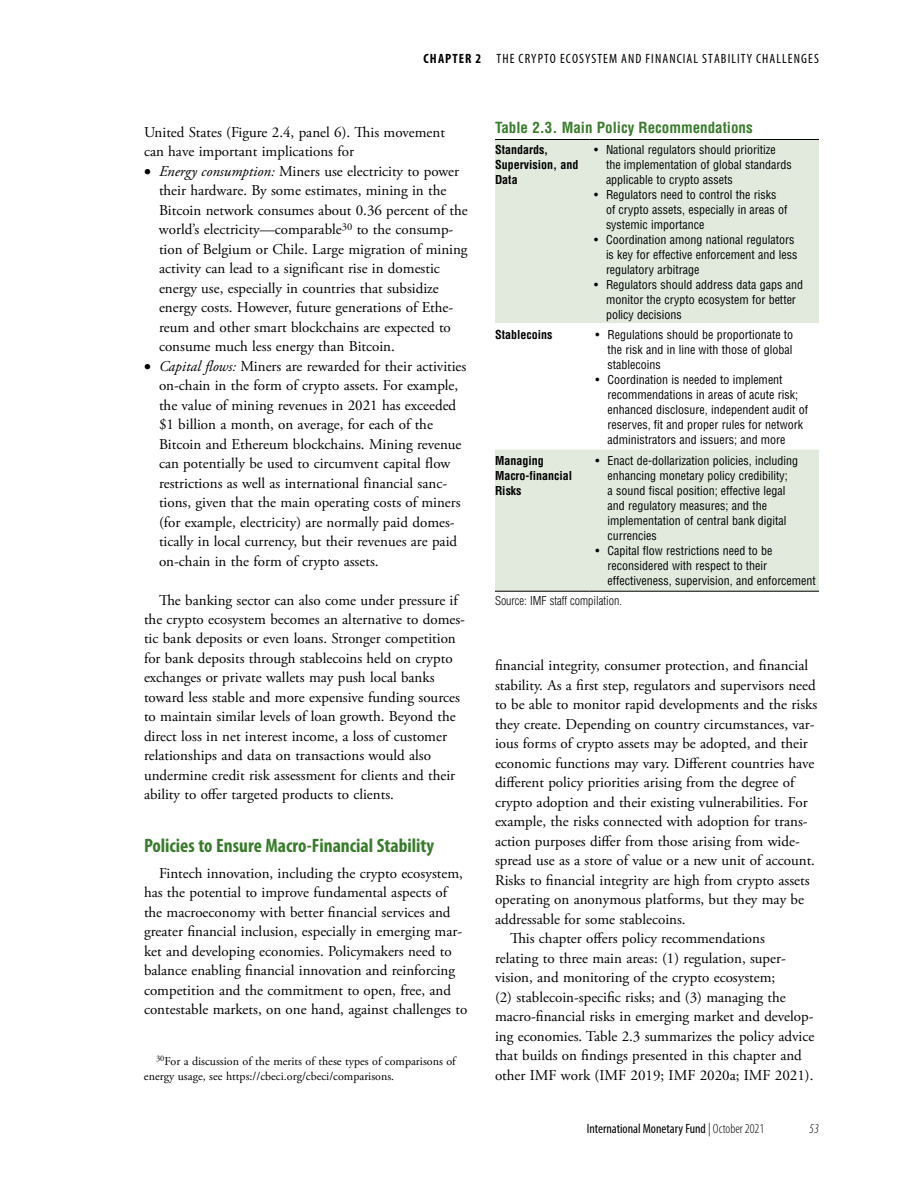
<style>
.page{position:relative;width:918px;height:1188px;background:#fff}
.page>*{position:absolute;margin:0;border:0;box-sizing:border-box;transform-origin:0 0}
.t1{font:700 condensed 19.5px "Myriad Pro";color:#387c2b}
.t2{font:15px/19.5px "Adobe Garamond Pro";color:#000}
.t3{font:700 condensed 15px "Helvetica";color:#387c2b}
.t4{font:condensed 13.5px "Myriad Pro";letter-spacing:.08em;color:#000}
.t5{font:condensed 13.5px "Myriad Pro";color:#000}
.t6{font:italic 300 condensed 13.5px "Myriad Pro";color:#000}
.t7{font:condensed 12px/15px "Helvetica";color:#000}
.t8{font:12px/15px "Adobe Garamond Pro";color:#000}
.t9{font:700 condensed 12px/15px "Helvetica";color:#000}
.t10{font:300 condensed 12px "Helvetica";color:#000}
.s1{font-weight:700}
.s2{font-style:italic}
.s3{font-weight:300}
</style>
<div class="page">
<svg style="left:495px;top:140px;width:324px;height:451px;fill:#e2eade"></svg>
<hr style="left:495px;top:139px;width:95px;height:1px;background:#000">
<hr style="left:590px;top:139px;width:229px;height:1px;background:#000">
<hr style="left:495px;top:591px;width:95px;height:1px;background:#000">
<hr style="left:590px;top:591px;width:229px;height:1px;background:#000">
<p class="t4" style="left:424px;top:50px;width:397px"><span class="s1">CHAPTER 2</span> THE CRYPTO ECOSYSTEM AND FINANCIAL STABILITY CHALLENGES</p>
<p class="t2" style="left:144px;top:123px;width:302px">United States (Figure 2.4, panel 6). This movement can have important implications for</p>
<p class="t2" style="left:159px;top:162px;width:310px;text-indent:-15px">• <span class="s2">Energy consumption:</span> Miners use electricity to power their hardware. By some estimates, mining in the Bitcoin network consumes about 0.36 percent of the world’s electricity—comparable<sup>30</sup> to the consump&shy;tion of Belgium or Chile. Large migration of mining activity can lead to a significant rise in domestic energy use, especially in countries that subsidize energy costs. However, future generations of Ethe&shy;reum and other smart blockchains are expected to consume much less energy than Bitcoin.</p>
<p class="t2" style="left:159px;top:357px;width:309px;text-indent:-15px">• <span class="s2">Capital flows:</span> Miners are rewarded for their activities on-chain in the form of crypto assets. For example, the value of mining revenues in 2021 has exceeded $1 billion a month, on average, for each of the Bitcoin and Ethereum blockchains. Mining revenue can potentially be used to circumvent capital flow restrictions as well as international financial sanc&shy;tions, given that the main operating costs of miners (for example, electricity) are normally paid domes&shy;tically in local currency, but their revenues are paid on-chain in the form of crypto assets.</p>
<p class="t2" style="left:144px;top:591px;width:323px;text-indent:15px">The banking sector can also come under pressure if the crypto ecosystem becomes an alternative to domes&shy;tic bank deposits or even loans. Stronger competition for bank deposits through stablecoins held on crypto exchanges or private wallets may push local banks toward less stable and more expensive funding sources to maintain similar levels of loan growth. Beyond the direct loss in net interest income, a loss of customer relationships and data on transactions would also undermine credit risk assessment for clients and their ability to offer targeted products to clients.</p>
<h1 class="t1" style="left:144px;top:835px;width:292px">Policies to Ensure Macro-Financial Stability</h1>
<p class="t2" style="left:144px;top:864px;width:325px;text-indent:15px">Fintech innovation, including the crypto ecosystem, has the potential to improve fundamental aspects of the macroeconomy with better financial services and greater financial inclusion, especially in emerging mar&shy;ket and developing economies. Policymakers need to balance enabling financial innovation and reinforcing competition and the commitment to open, free, and contestable markets, on one hand, against challenges to</p>
<p class="t8" style="left:144px;top:1054px;width:313px;text-indent:12px"><sup>30</sup>For a discussion of the merits of these types of comparisons of energy usage, see https://cbeci.org/cbeci/comparisons.</p>
<p class="t3" style="left:495px;top:119px;width:259px">Table 2.3. Main Policy Recommendations</p>
<p class="t9" style="left:495px;top:142px;width:85px">Standards,<br>Supervision, and<br>Data</p>
<p class="t7" style="left:606px;top:142px;width:187px;text-indent:-12px">• National regulators should prioritize the implementation of global standards applicable to crypto assets</p>
<p class="t7" style="left:606px;top:187px;width:183px;text-indent:-12px">• Regulators need to control the risks of crypto assets, especially in areas of systemic importance</p>
<p class="t7" style="left:606px;top:232px;width:193px;text-indent:-12px">• Coordination among national regulators is key for effective enforcement and less regulatory arbitrage</p>
<p class="t7" style="left:606px;top:277px;width:199px;text-indent:-12px">• Regulators should address data gaps and monitor the crypto ecosystem for better policy decisions</p>
<p class="t9" style="left:495px;top:327px;width:59px">Stablecoins</p>
<p class="t7" style="left:608px;top:327px;width:187px;text-align:justify;text-indent:-12px">• Regulations should be proportionate to the risk and in line with those of global stablecoins</p>
<p class="t7" style="left:608px;top:372px;width:202px;text-indent:-12px">• Coordination is needed to implement recommendations in areas of acute risk; enhanced disclosure, independent audit of reserves, fit and proper rules for network administrators and issuers; and more</p>
<p class="t9" style="left:495px;top:453px;width:79px">Managing<br>Macro-financial<br>Risks</p>
<p class="t7" style="left:608px;top:453px;width:192px;text-indent:-12px">• Enact de-dollarization policies, including enhancing monetary policy credibility;<br>a sound fiscal position; effective legal and regulatory measures; and the implementation of central bank digital currencies</p>
<p class="t7" style="left:608px;top:543px;width:210px;text-indent:-12px">• Capital flow restrictions need to be reconsidered with respect to their effectiveness, supervision, and enforcement</p>
<p class="t10" style="left:495px;top:594px;width:129px">Source: IMF staff compilation.</p>
<p class="t2" style="left:495px;top:657px;width:315px">financial integrity, consumer protection, and financial</p>
<p class="t2" style="left:495px;top:676px;width:322px">stability. As a first step, regulators and supervisors need</p>
<p class="t2" style="left:495px;top:696px;width:324px">to be able to monitor rapid developments and the risks</p>
<p class="t2" style="left:495px;top:715px;width:321px">they create. Depending on country circumstances, var-</p>
<p class="t2" style="left:495px;top:735px;width:314px">ious forms of crypto assets may be adopted, and their</p>
<p class="t2" style="left:495px;top:754px;width:321px">economic functions may vary. Different countries have</p>
<p class="t2" style="left:495px;top:774px;width:301px">different policy priorities arising from the degree of</p>
<p class="t2" style="left:495px;top:793px;width:314px">crypto adoption and their existing vulnerabilities. For</p>
<p class="t2" style="left:495px;top:813px;width:314px">example, the risks connected with adoption for trans-</p>
<p class="t2" style="left:495px;top:832px;width:306px">action purposes differ from those arising from wide-</p>
<p class="t2" style="left:495px;top:852px;width:322px">spread use as a store of value or a new unit of account.</p>
<p class="t2" style="left:495px;top:871px;width:316px">Risks to financial integrity are high from crypto assets</p>
<p class="t2" style="left:495px;top:891px;width:311px">operating on anonymous platforms, but they may be</p>
<p class="t2" style="left:495px;top:910px;width:192px">addressable for some stablecoins.</p>
<p class="t2" style="left:510px;top:930px;width:256px">This chapter offers policy recommendations</p>
<p class="t2" style="left:495px;top:949px;width:292px">relating to three main areas: (1) regulation, super-</p>
<p class="t2" style="left:495px;top:969px;width:282px">vision, and monitoring of the crypto ecosystem;</p>
<p class="t2" style="left:495px;top:988px;width:292px">(2) stablecoin-specific risks; and (3) managing the</p>
<p class="t2" style="left:495px;top:1008px;width:320px">macro-financial risks in emerging market and develop-</p>
<p class="t2" style="left:495px;top:1027px;width:321px">ing economies. Table 2.3 summarizes the policy advice</p>
<p class="t2" style="left:495px;top:1047px;width:308px">that builds on findings presented in this chapter and</p>
<p class="t2" style="left:495px;top:1066px;width:320px">other IMF work (IMF 2019; IMF 2020a; IMF 2021).</p>
<p class="t5" style="left:587px;top:1121px;width:179px">International Monetary Fund <span class="s3">| October 2021</span></p>
<p class="t6" style="left:809px;top:1122px;width:11px">53</p>
</div>
